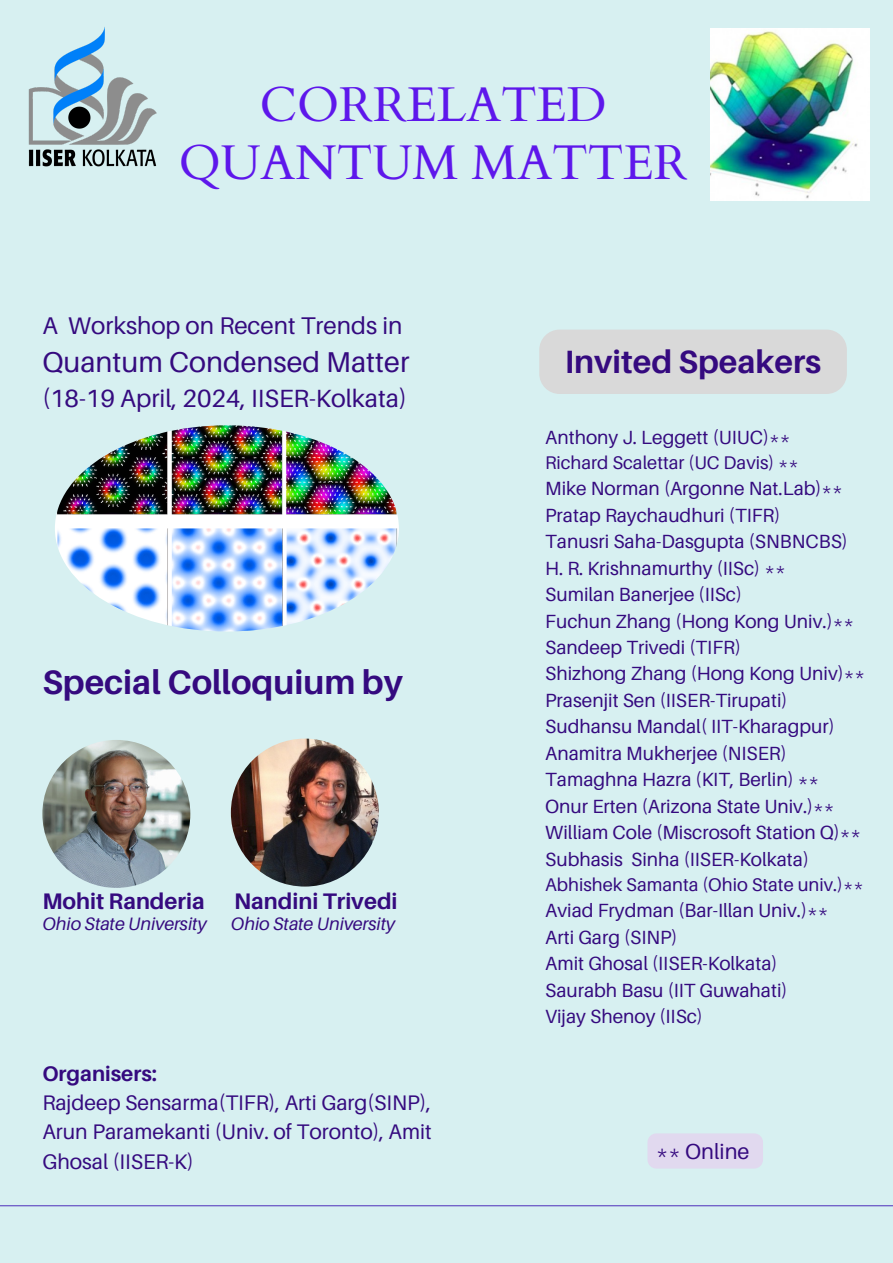
<style>
.page{position:relative;width:893px;height:1263px;background:#d7f0f1}
.page>*{position:absolute;margin:0;border:0;box-sizing:border-box;transform-origin:0 0}
.t1{font:48.75px/58.5px "Cardo";color:#5e17eb;text-align:center}
.t2{font:700 33.83px "Aileron";color:#350a7f}
.t3{font:700 32.25px "Aileron";color:#350a7f}
.t4{font:28.65px "Aileron";color:#350a7f}
.t5{font:24.9px "Aileron";color:#350a7f}
.t6{font:24.15px "Aileron";color:#350a7f}
.t7{font:700 22.5px "Aileron";color:#350a7f}
.t8{font:21.75px "Aileron";color:#350a7f}
.t9{font:21.08px/29.2px "Aileron";color:#350a7f}
.t10{font:19.12px "Aileron";color:#350a7f}
.t11{font:18.3px "Aileron";color:#350a7f}
.t12{font:italic 18px "Aileron";color:#350a7f}
.s1{font-weight:700}
</style>
<div class="page">
<img style="left:231px;top:739px;width:148px;height:147px;border-radius:50%">
<img style="left:42px;top:740px;width:148px;height:148px;border-radius:50%">
<hr style="left:0;top:1205px;width:893px;height:1px;background:#4d2fba">
<img style="left:28px;top:27px;width:129px;height:140px">
<img style="left:55px;top:425px;width:344px;height:206px;border-radius:50%">
<img style="left:711px;top:28px;width:158px;height:173px">
<div style="left:539px;top:330px;width:308px;height:64px;background:#d9d9d9;border-radius:20px"></div>
<div style="left:647px;top:1133px;width:116px;height:35px;background:#e1d9ef;border-radius:9px"></div>
<h4 class="t1" style="left:179px;top:76px;width:510px">CORRELATED<br>QUANTUM MATTER</h4>
<p class="t6" style="left:42px;top:310px;width:361px">A Workshop on Recent Trends in</p>
<p class="t4" style="left:42px;top:344px;width:369px">Quantum Condensed Matter</p>
<p class="t5" style="left:42px;top:383px;width:366px">(18-19 April, 2024, IISER-Kolkata)</p>
<h2 class="t2" style="left:42px;top:661px;width:362px">Special Colloquium by</h2>
<p class="t7" style="left:42px;top:887px;width:164px">Mohit Randeria</p>
<p class="t7" style="left:234px;top:887px;width:165px">Nandini Trivedi</p>
<h3 class="t12" style="left:42px;top:913px;width:166px">Ohio State University</h3>
<h3 class="t12" style="left:231px;top:913px;width:166px">Ohio State University</h3>
<p class="t9" style="left:42px;top:1058px;width:391px"><span class="s1">Organisers:<br></span>Rajdeep Sensarma(TIFR), Arti Garg(SINP),<br>Arun Paramekanti (Univ. of Toronto), Amit<br>Ghosal (IISER-K)</p>
<h5 class="t3" style="left:565px;top:342px;width:258px">Invited Speakers</h5>
<p class="t10" style="left:545px;top:425px;width:247px">Anthony J. Leggett (UIUC)**</p>
<p class="t11" style="left:545px;top:451px;width:255px">Richard Scalettar (UC Davis) **</p>
<p class="t10" style="left:545px;top:477px;width:299px">Mike Norman (Argonne Nat.Lab)**</p>
<p class="t10" style="left:545px;top:503px;width:237px">Pratap Raychaudhuri (TIFR)</p>
<p class="t10" style="left:545px;top:530px;width:304px">Tanusri Saha-Dasgupta (SNBNCBS)</p>
<p class="t10" style="left:545px;top:556px;width:242px">H. R. Krishnamurthy (IISc) **</p>
<p class="t10" style="left:545px;top:583px;width:198px">Sumilan Banerjee (IISc)</p>
<p class="t10" style="left:545px;top:609px;width:310px">Fuchun Zhang (Hong Kong Univ.)**</p>
<p class="t10" style="left:545px;top:635px;width:197px">Sandeep Trivedi (TIFR)</p>
<p class="t10" style="left:545px;top:662px;width:321px">Shizhong Zhang (Hong Kong Univ)**</p>
<p class="t10" style="left:545px;top:688px;width:244px">Prasenjit Sen (IISER-Tirupati)</p>
<p class="t10" style="left:545px;top:715px;width:291px">Sudhansu Mandal( IIT-Kharagpur)</p>
<p class="t10" style="left:545px;top:741px;width:243px">Anamitra Mukherjee (NISER)</p>
<p class="t10" style="left:545px;top:768px;width:275px">Tamaghna Hazra (KIT, Berlin) **</p>
<p class="t10" style="left:545px;top:794px;width:291px">Onur Erten (Arizona State Univ.)**</p>
<p class="t10" style="left:545px;top:820px;width:317px">William Cole (Miscrosoft Station Q)**</p>
<p class="t10" style="left:545px;top:847px;width:265px">Subhasis Sinha (IISER-Kolkata)</p>
<p class="t11" style="left:545px;top:873px;width:320px">Abhishek Samanta (Ohio State univ.)**</p>
<p class="t10" style="left:545px;top:899px;width:285px">Aviad Frydman (Bar-Illan Univ.)**</p>
<p class="t10" style="left:545px;top:925px;width:134px">Arti Garg (SINP)</p>
<p class="t10" style="left:545px;top:952px;width:234px">Amit Ghosal (IISER-Kolkata)</p>
<p class="t10" style="left:545px;top:978px;width:244px">Saurabh Basu (IIT Guwahati)</p>
<h5 class="t10" style="left:545px;top:1004px;width:159px">Vijay Shenoy (IISc)</h5>
<p class="t8" style="left:656px;top:1138px;width:95px">** Online</p>
</div>
